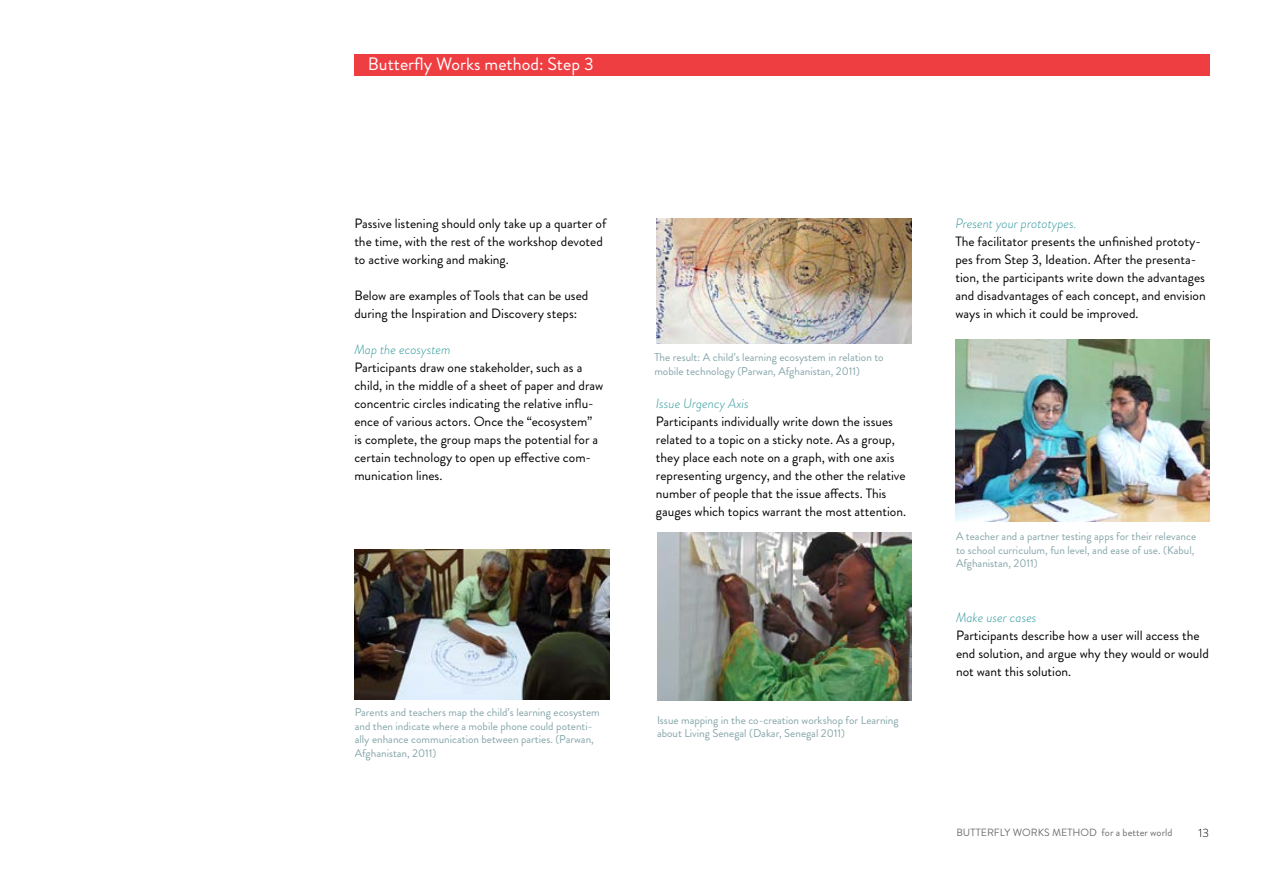
<style>
.page{position:relative;width:1263px;height:893px;background:#fff}
.page>*{position:absolute;margin:0;border:0;box-sizing:border-box;transform-origin:0 0}
.t1{font:18px "Brandon Grotesque";color:#fff}
.t2{font:13.5px/18px "Brandon Grotesque";color:#000}
.t3{font:italic 300 13.5px "Brandon Grotesque";color:#339a9e}
.t4{font:300 12px "Brandon Grotesque";color:#000}
.t5{font:11.25px/13.5px "Brandon Grotesque";color:#85a5a9}
.t6{font:10.5px "Brandon Grotesque";color:#6d6e71}
</style>
<div class="page">
<div style="left:354px;top:54px;width:855px;height:21px;background:#ef3e42"></div>
<img style="left:355px;top:550px;width:254px;height:149px">
<img style="left:657px;top:532px;width:254px;height:169px">
<img style="left:657px;top:218px;width:254px;height:126px">
<img style="left:956px;top:339px;width:253px;height:183px">
<h1 class="t1" style="left:368px;top:51px;width:227px">Butterfly Works method: Step 3</h1>
<p class="t2" style="left:354px;top:214px;width:254px">Passive listening should only take up a quarter of the time, with the rest of the workshop devoted to active working and making.</p>
<p class="t2" style="left:354px;top:286px;width:236px">Below are examples of Tools that can be used during the Inspiration and Discovery steps:</p>
<p class="t3" style="left:354px;top:340px;width:98px">Map the ecosystem</p>
<p class="t2" style="left:354px;top:358px;width:251px">Participants draw one stakeholder, such as a child, in the middle of a sheet of paper and draw concentric circles indicating the relative influ&shy;ence of various actors. Once the “ecosystem”<br>is complete, the group maps the potential for a certain technology to open up effective com&shy;munication lines.</p>
<p class="t5" style="left:654px;top:351px;width:231px">The result: A child’s learning ecosystem in relation to mobile technology (Parwan, Afghanistan, 2011)</p>
<p class="t3" style="left:656px;top:394px;width:94px">Issue Urgency Axis</p>
<p class="t2" style="left:656px;top:412px;width:252px">Participants individually write down the issues related to a topic on a sticky note. As a group, they place each note on a graph, with one axis representing urgency, and the other the relative number of people that the issue affects. This gauges which topics warrant the most attention.</p>
<p class="t5" style="left:355px;top:706px;width:247px">Parents and teachers map the child’s learning ecosystem and then indicate where a mobile phone could potenti&shy;ally enhance communication between parties. (Parwan, Afghanistan, 2011)</p>
<p class="t5" style="left:657px;top:713px;width:243px">Issue mapping in the co-creation workshop for Learning about Living Senegal (Dakar, Senegal 2011)</p>
<p class="t3" style="left:955px;top:214px;width:123px">Present your prototypes.</p>
<p class="t2" style="left:955px;top:232px;width:252px">The facilitator presents the unfinished prototy&shy;pes from Step 3, Ideation. After the presenta&shy;tion, the participants write down the advantages and disadvantages of each concept, and envision ways in which it could be improved.</p>
<p class="t5" style="left:956px;top:530px;width:242px">A teacher and a partner testing apps for their relevance to school curriculum, fun level, and ease of use. (Kabul,<br>Afghanistan, 2011)</p>
<p class="t3" style="left:956px;top:608px;width:82px">Make user cases</p>
<p class="t2" style="left:956px;top:626px;width:254px">Participants describe how a user will access the end solution, and argue why they would or would not want this solution.</p>
<p class="t6" style="left:956px;top:825px;width:218px">BUTTERFLY WORKS METHOD for a better world</p>
<p class="t4" style="left:1198px;top:825px;width:12px">13</p>
</div>
